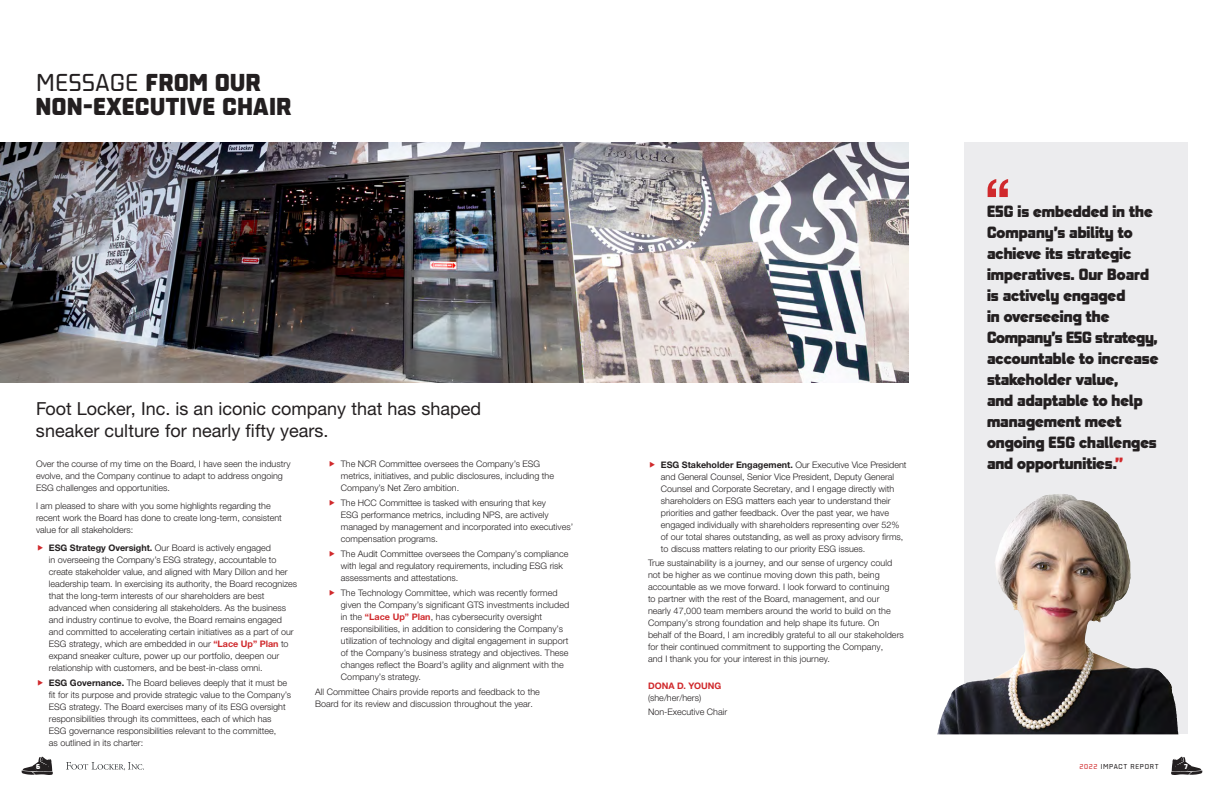
<style>
.page{position:relative;width:1224px;height:792px;background:#fff}
.page>*{position:absolute;margin:0;border:0;box-sizing:border-box;transform-origin:0 0}
.t1{font:700 60px "Nimbus San";color:#d0292c}
.H2_Regular_Head_24pt{font:24px/24px "Foot Locker FL Classic";letter-spacing:.025em;color:#231f20}
.H7_Sub_18_22_Hel_Reg{font:18px/22px "Helvetica Neue LTW1 G";color:#231f20}
.t2{font:16px/21px "Foot Locker FL Classic";color:#231f20}
.Body_Copy{font:300 9px/12px "Helvetica Neue LTW1 G";color:#231f20}
.t3{font:700 9px "Helvetica Neue LTW1 G";color:#231f20}
.t4{font:7px "Foot Locker FL Standard";letter-spacing:.1em;color:#231f20}
.t5{font:7px "Foot Locker FL Classic";color:#fff}
.s1{font-family:"Foot Locker FL Standard"}
.s2{font-weight:700}
.s3{font-weight:700;color:#d0292c}
.s4{font-weight:300}
.s5{color:#d0292c}
</style>
<div class="page">
<svg style="left:1171px;top:757px;width:31px;height:18px"></svg>
<svg style="left:22px;top:757px;width:31px;height:18px"></svg>
<svg style="left:66px;top:762px;width:78px;height:8px"></svg>
<svg style="left:964px;top:143px;width:224px;height:591px;background:#d0cdcc"></svg>
<img style="left:1011px;top:494px;width:47px;height:29px">
<img style="left:0;top:142px;width:909px;height:240px">
<p class="H2_Regular_Head_24pt" style="left:36px;top:71px;width:257px"><span class="s1">MESSAGE</span> FROM OUR<br>NON-EXECUTIVE CHAIR</p>
<p class="H7_Sub_18_22_Hel_Reg" style="left:36px;top:397px;width:447px">Foot Locker, Inc. is an iconic company that has shaped sneaker culture for nearly fifty years.</p>
<p class="Body_Copy" style="left:36px;top:458px;width:256px">Over the course of my time on the Board, I have seen the industry evolve, and the Company continue to adapt to address ongoing<br>ESG challenges and opportunities.</p>
<p class="Body_Copy" style="left:36px;top:500px;width:247px">I am pleased to share with you some highlights regarding the recent work the Board has done to create long-term, consistent value for all stakeholders:</p>
<p class="Body_Copy" style="left:49px;top:542px;width:250px"><span class="s2">ESG Strategy Oversight.</span> Our Board is actively engaged<br>in overseeing the Company’s ESG strategy, accountable to create stakeholder value, and aligned with Mary Dillon and her leadership team. In exercising its authority, the Board recognizes that the long-term interests of our shareholders are best advanced when considering all stakeholders. As the business and industry continue to evolve, the Board remains engaged and committed to accelerating certain initiatives as a part of our ESG strategy, which are embedded in our <span class="s3">“Lace Up” Plan</span> to expand sneaker culture, power up our portfolio, deepen our relationship with customers, and be best-in-class omni.</p>
<p class="Body_Copy" style="left:49px;top:677px;width:244px"><span class="s2">ESG Governance.</span> The Board believes deeply that it must be fit for its purpose and provide strategic value to the Company’s ESG strategy. The Board exercises many of its ESG oversight responsibilities through its committees, each of which has ESG governance responsibilities relevant to the committee,<br>as outlined in its charter:</p>
<p class="Body_Copy" style="left:341px;top:458px;width:215px">The NCR Committee oversees the Company’s ESG metrics, initiatives, and public disclosures, including the<br>Company’s Net Zero ambition.</p>
<p class="Body_Copy" style="left:341px;top:497px;width:234px">The HCC Committee is tasked with ensuring that key<br>ESG performance metrics, including NPS, are actively managed by management and incorporated into executives’ compensation programs.</p>
<p class="Body_Copy" style="left:341px;top:548px;width:229px">The Audit Committee oversees the Company’s compliance with legal and regulatory requirements, including ESG risk assessments and attestations.</p>
<p class="Body_Copy" style="left:341px;top:586px;width:230px">The Technology Committee, which was recently formed given the Company’s significant GTS investments included in the <span class="s3">“Lace Up” Plan</span>, has cybersecurity oversight responsibilities, in addition to considering the Company’s utilization of technology and digital engagement in support of the Company’s business strategy and objectives. These changes reflect the Board’s agility and alignment with the Company’s strategy.</p>
<p class="Body_Copy" style="left:315px;top:685px;width:226px">All Committee Chairs provide reports and feedback to the<br>Board for its review and discussion throughout the year.</p>
<p class="t1" style="left:984px;top:165px;width:29px">“</p>
<p class="t2" style="left:987px;top:201px;width:173px">ESG is embedded in the<br>Company’s ability to achieve its strategic imperatives. Our Board is actively engaged<br>in overseeing the<br>Company’s ESG strategy, accountable to increase stakeholder value,<br>and adaptable to help management meet ongoing ESG challenges</p>
<p class="t3" style="left:661px;top:459px;width:247px">ESG Stakeholder Engagement. <span class="s4">Our Executive Vice President</span></p>
<p class="t2" style="left:987px;top:453px;width:138px">and opportunities.<span class="s5">”</span></p>
<p class="Body_Copy" style="left:661px;top:470px;width:244px">and General Counsel, Senior Vice President, Deputy General Counsel and Corporate Secretary, and I engage directly with shareholders on ESG matters each year to understand their priorities and gather feedback. Over the past year, we have engaged individually with shareholders representing over 52% of our total shares outstanding, as well as proxy advisory firms, to discuss matters relating to our priority ESG issues.</p>
<p class="Body_Copy" style="left:648px;top:557px;width:257px">True sustainability is a journey, and our sense of urgency could not be higher as we continue moving down this path, being accountable as we move forward. I look forward to continuing<br>to partner with the rest of the Board, management, and our nearly 47,000 team members around the world to build on the Company’s strong foundation and help shape its future. On behalf of the Board, I am incredibly grateful to all our stakeholders for their continued commitment to supporting the Company,<br>and I thank you for your interest in this journey.</p>
<p class="Body_Copy" style="left:648px;top:680px;width:75px"><span class="s3">DONA D. YOUNG </span>(she/her/hers)</p>
<p class="Body_Copy" style="left:648px;top:706px;width:81px">Non-Executive Chair</p>
<p class="t5" style="left:36px;top:763px;width:6px">6</p>
<p class="t4" style="left:1079px;top:763px;width:81px"><span class="s5">2022</span> IMPACT REPORT</p>
<p class="t5" style="left:1184px;top:763px;width:5px">7</p>
</div>
